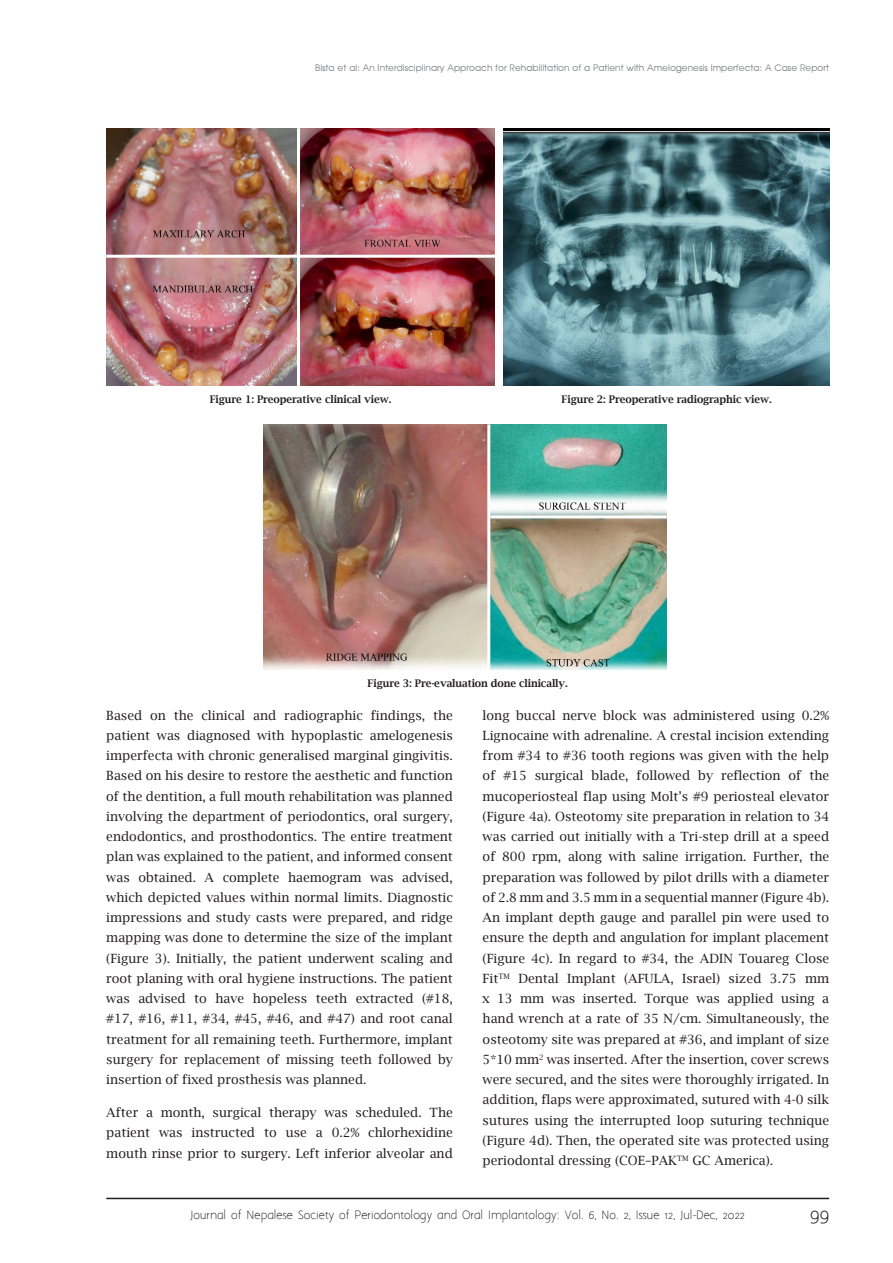
<style>
.page{position:relative;width:893px;height:1263px;background:#fff}
.page>*{position:absolute;margin:0;border:0;box-sizing:border-box;transform-origin:0 0}
.t1{font:18px "Aaargh Normal";color:#231f20}
.Normal_wrd_33{font:12.75px/20.2px "Lucida Bright";color:#231f20;text-align:justify}
.t2{font:600 10.5px "Lucida Bright";letter-spacing:-.01em;color:#231f20}
.t3{font:10.5px "Aaargh Normal";color:#231f20}
.t4{font:9px "Advance Normal";color:#808285}
</style>
<div class="page">
<hr style="left:106px;top:1198px;width:723px;height:1px;background:#231f20">
<img style="left:503px;top:128px;width:326px;height:258px">
<img style="left:106px;top:128px;width:389px;height:258px">
<hr style="left:297px;top:128px;width:3px;height:258px;background:#fff">
<hr style="left:106px;top:255px;width:389px;height:3px;background:#fff">
<img style="left:264px;top:424px;width:403px;height:245px">
<hr style="left:487px;top:424px;width:3px;height:245px;background:#fff">
<hr style="left:490px;top:515px;width:177px;height:3px;background:#fff">
<p class="t4" style="left:315px;top:62px;width:516px">Bista et al: An Interdisciplinary Approach for Rehabilitation of a Patient with Amelogenesis Imperfecta: A Case Report</p>
<p class="t2" style="left:210px;top:394px;width:183px">Figure 1: Preoperative clinical view.</p>
<p class="t2" style="left:562px;top:394px;width:212px">Figure 2: Preoperative radiographic view.</p>
<p class="t2" style="left:368px;top:677px;width:202px">Figure 3: Pre-evaluation done clinically.</p>
<p class="Normal_wrd_33" style="left:106px;top:705px;width:348px">Based on the clinical and radiographic findings, the patient was diagnosed with hypoplastic amelogenesis imperfecta with chronic generalised marginal gingivitis.<br>Based on his desire to restore the aesthetic and function of the dentition, a full mouth rehabilitation was planned involving the department of periodontics, oral surgery, endodontics, and prosthodontics. The entire treatment plan was explained to the patient, and informed consent was obtained. A complete haemogram was advised, which depicted values within normal limits. Diagnostic impressions and study casts were prepared, and ridge mapping was done to determine the size of the implant (Figure 3). Initially, the patient underwent scaling and root planing with oral hygiene instructions. The patient was advised to have hopeless teeth extracted (#18, #17, #16, #11, #34, #45, #46, and #47) and root canal treatment for all remaining teeth. Furthermore, implant surgery for replacement of missing teeth followed by insertion of fixed prosthesis was planned.</p>
<p class="Normal_wrd_33" style="left:106px;top:1102px;width:348px">After a month, surgical therapy was scheduled. The patient was instructed to use a 0.2% chlorhexidine mouth rinse prior to surgery. Left inferior alveolar and</p>
<p class="Normal_wrd_33" style="left:483px;top:705px;width:348px">long buccal nerve block was administered using 0.2% Lignocaine with adrenaline. A crestal incision extending from #34 to #36 tooth regions was given with the help of #15 surgical blade, followed by reflection of the mucoperiosteal flap using Molt’s #9 periosteal elevator (Figure 4a). Osteotomy site preparation in relation to 34 was carried out initially with a Tri-step drill at a speed of 800 rpm, along with saline irrigation. Further, the preparation was followed by pilot drills with a diameter of 2.8 mm and 3.5 mm in a sequential manner (Figure 4b).<br>An implant depth gauge and parallel pin were used to ensure the depth and angulation for implant placement (Figure 4c). In regard to #34, the ADIN Touareg Close Fit<sup>TM</sup> Dental Implant (AFULA, Israel) sized 3.75 mm x 13 mm was inserted. Torque was applied using a hand wrench at a rate of 35 N/cm. Simultaneously, the osteotomy site was prepared at #36, and implant of size 5*10 mm<sup>2</sup> was inserted. After the insertion, cover screws were secured, and the sites were thoroughly irrigated. In addition, flaps were approximated, sutured with 4-0 silk sutures using the interrupted loop suturing technique (Figure 4d). Then, the operated site was protected using periodontal dressing (COE–PAK<sup>TM</sup> GC America).</p>
<p class="t3" style="left:190px;top:1209px;width:556px">Journal of Nepalese Society of Periodontology and Oral Implantology: Vol. 6, No. 2, Issue 12, Jul-Dec, 2022</p>
<h1 class="t1" style="left:810px;top:1204px;width:20px">99</h1>
</div>
